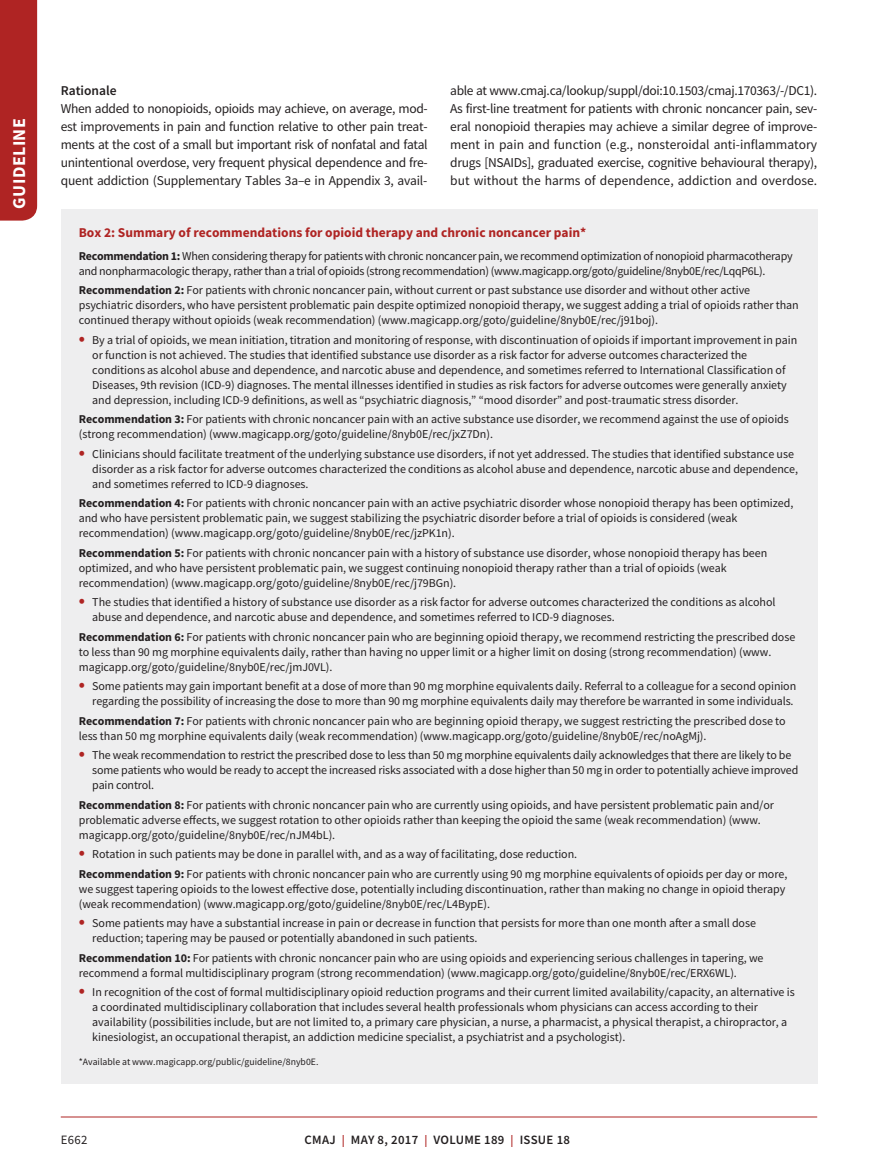
<style>
.page{position:relative;width:878px;height:1175px;background:#fff}
.page>*{position:absolute;margin:0;border:0;box-sizing:border-box;transform-origin:0 0}
.t1{font:700 18px "Source Sans Pro";letter-spacing:.025em;color:#fff}
.t2{font:13.5px/18px "Source Sans Pro";letter-spacing:-.01em;color:#231f20;text-align:justify}
.t3{font:700 13.5px "Source Sans Pro";color:#af2423}
.t4{font:600 13.5px "Source Sans Pro";color:#231f20}
.t5{font:600 12.75px "Source Sans Pro";letter-spacing:.025em;color:#231f20}
.t6{font:12.75px "Source Sans Pro";color:#231f20}
.t7{font:12px/15px "Source Sans Pro";letter-spacing:-.005em;color:#231f20}
.t8{font:12px/15px "Source Sans Pro";letter-spacing:-.025em;color:#231f20}
.t9{font:9.75px "Source Sans Pro";color:#231f20}
.s1{font-weight:700}
.s2{font-weight:700;font-size:18px;color:#af2423}
.s3{font-size:12px;color:#af2423}
</style>
<div class="page">
<div style="left:0;top:0;width:37px;height:220px;background:#af2423"></div>
<hr style="left:61px;top:1116px;width:756px;height:1px;background:#af2423">
<div style="left:61px;top:209px;width:756px;height:874px;background:#eeeeef"></div>
<h1 class="t1" style="left:7px;top:208px;width:92px;rotate:-90deg">GUIDELINE</h1>
<p class="t4" style="left:61px;top:81px;width:57px">Rationale</p>
<p class="t2" style="left:61px;top:99px;width:368px">When added to nonopioids, opioids may achieve, on average, mod&shy;est improvements in pain and function relative to other pain treat&shy;ments at the cost of a small but important risk of nonfatal and fatal unintentional overdose, very frequent physical dependence and fre&shy;quent addiction (Supplementary Tables 3a–e in Appendix 3, avail-</p>
<p class="t2" style="left:450px;top:81px;width:368px">able at www.cmaj.ca/lookup/suppl/doi:10.1503/cmaj.170363/-/DC1).<br>As first-line treatment for patients with chronic noncancer pain, sev&shy;eral nonopioid therapies may achieve a similar degree of improve&shy;ment in pain and function (e.g., nonsteroidal anti-inflammatory drugs [NSAIDs], graduated exercise, cognitive behavioural therapy), but without the harms of dependence, addiction and overdose.</p>
<p class="t3" style="left:79px;top:223px;width:509px">Box 2: Summary of recommendations for opioid therapy and chronic noncancer pain*</p>
<p class="t8" style="left:79px;top:248px;width:715px"><span class="s1">Recommendation 1:</span> When considering therapy for patients with chronic noncancer pain, we recommend optimization of nonopioid pharmacotherapy and nonpharmacologic therapy, rather than a trial of opioids (strong recommendation) (www.magicapp.org/goto/guideline/8nyb0E/rec/LqqP6L).</p>
<p class="t7" style="left:79px;top:282px;width:721px"><span class="s1">Recommendation 2:</span> For patients with chronic noncancer pain, without current or past substance use disorder and without other active psychiatric disorders, who have persistent problematic pain despite optimized nonopioid therapy, we suggest adding a trial of opioids rather than continued therapy without opioids (weak recommendation) (www.magicapp.org/goto/guideline/8nyb0E/rec/j91boj).</p>
<p class="t7" style="left:92px;top:332px;width:706px;text-indent:-14px"><span class="s2">•</span> By a trial of opioids, we mean initiation, titration and monitoring of response, with discontinuation of opioids if important improvement in pain or function is not achieved. The studies that identified substance use disorder as a risk factor for adverse outcomes characterized the conditions as alcohol abuse and dependence, and narcotic abuse and dependence, and sometimes referred to International Classification of Diseases, 9th revision (ICD-9) diagnoses. The mental illnesses identified in studies as risk factors for adverse outcomes were generally anxiety and depression, including ICD-9 definitions, as well as “psychiatric diagnosis,” “mood disorder” and post-traumatic stress disorder.</p>
<p class="t7" style="left:79px;top:411px;width:711px"><span class="s1">Recommendation 3:</span> For patients with chronic noncancer pain with an active substance use disorder, we recommend against the use of opioids (strong recommendation) (www.magicapp.org/goto/guideline/8nyb0E/rec/jxZ7Dn).</p>
<p class="t7" style="left:92px;top:446px;width:707px;text-indent:-14px"><span class="s2">•</span> Clinicians should facilitate treatment of the underlying substance use disorders, if not yet addressed. The studies that identified substance use disorder as a risk factor for adverse outcomes characterized the conditions as alcohol abuse and dependence, narcotic abuse and dependence, and sometimes referred to ICD-9 diagnoses.</p>
<p class="t7" style="left:79px;top:495px;width:716px"><span class="s1">Recommendation 4:</span> For patients with chronic noncancer pain with an active psychiatric disorder whose nonopioid therapy has been optimized, and who have persistent problematic pain, we suggest stabilizing the psychiatric disorder before a trial of opioids is considered (weak recommendation) (www.magicapp.org/goto/guideline/8nyb0E/rec/jzPK1n).</p>
<p class="t7" style="left:79px;top:545px;width:690px"><span class="s1">Recommendation 5:</span> For patients with chronic noncancer pain with a history of substance use disorder, whose nonopioid therapy has been optimized, and who have persistent problematic pain, we suggest continuing nonopioid therapy rather than a trial of opioids (weak recommendation) (www.magicapp.org/goto/guideline/8nyb0E/rec/j79BGn).</p>
<p class="t7" style="left:92px;top:594px;width:684px;text-indent:-14px"><span class="s2">•</span> The studies that identified a history of substance use disorder as a risk factor for adverse outcomes characterized the conditions as alcohol abuse and dependence, and narcotic abuse and dependence, and sometimes referred to ICD-9 diagnoses.</p>
<p class="t7" style="left:79px;top:629px;width:718px"><span class="s1">Recommendation 6:</span> For patients with chronic noncancer pain who are beginning opioid therapy, we recommend restricting the prescribed dose to less than 90 mg morphine equivalents daily, rather than having no upper limit or a higher limit on dosing (strong recommendation) (www. magicapp.org/goto/guideline/8nyb0E/rec/jmJ0VL).</p>
<p class="t7" style="left:79px;top:678px;width:719px;text-align:right"><span class="s2">•</span> Some patients may gain important benefit at a dose of more than 90 mg morphine equivalents daily. Referral to a colleague for a second opinion regarding the possibility of increasing the dose to more than 90 mg morphine equivalents daily may therefore be warranted in some individuals.</p>
<p class="t7" style="left:79px;top:713px;width:708px"><span class="s1">Recommendation 7:</span> For patients with chronic noncancer pain who are beginning opioid therapy, we suggest restricting the prescribed dose to less than 50 mg morphine equivalents daily (weak recommendation) (www.magicapp.org/goto/guideline/8nyb0E/rec/noAgMj).</p>
<p class="t7" style="left:92px;top:747px;width:707px;text-indent:-14px"><span class="s2">•</span> The weak recommendation to restrict the prescribed dose to less than 50 mg morphine equivalents daily acknowledges that there are likely to be some patients who would be ready to accept the increased risks associated with a dose higher than 50 mg in order to potentially achieve improved pain control.</p>
<p class="t7" style="left:79px;top:797px;width:696px"><span class="s1">Recommendation 8:</span> For patients with chronic noncancer pain who are currently using opioids, and have persistent problematic pain and/or problematic adverse effects, we suggest rotation to other opioids rather than keeping the opioid the same (weak recommendation) (www. magicapp.org/goto/guideline/8nyb0E/rec/nJM4bL).</p>
<p class="t7" style="left:79px;top:844px;width:710px;line-height:19.5px"><span class="s2">•</span> Rotation in such patients may be done in parallel with, and as a way of facilitating, dose reduction.<br><span class="s1">Recommendation 9:</span> For patients with chronic noncancer pain who are currently using 90 mg morphine equivalents of opioids per day or more,</p>
<p class="t7" style="left:79px;top:881px;width:708px">we suggest tapering opioids to the lowest effective dose, potentially including discontinuation, rather than making no change in opioid therapy (weak recommendation) (www.magicapp.org/goto/guideline/8nyb0E/rec/L4BypE).</p>
<p class="t7" style="left:92px;top:915px;width:665px;text-indent:-14px"><span class="s2">•</span> Some patients may have a substantial increase in pain or decrease in function that persists for more than one month after a small dose reduction; tapering may be paused or potentially abandoned in such patients.</p>
<p class="t7" style="left:79px;top:950px;width:686px"><span class="s1">Recommendation 10:</span> For patients with chronic noncancer pain who are using opioids and experiencing serious challenges in tapering, we recommend a formal multidisciplinary program (strong recommendation) (www.magicapp.org/goto/guideline/8nyb0E/rec/ERX6WL).</p>
<p class="t7" style="left:92px;top:984px;width:704px;text-indent:-14px"><span class="s2">•</span> In recognition of the cost of formal multidisciplinary opioid reduction programs and their current limited availability/capacity, an alternative is a coordinated multidisciplinary collaboration that includes several health professionals whom physicians can access according to their availability (possibilities include, but are not limited to, a primary care physician, a nurse, a pharmacist, a physical therapist, a chiropractor, a kinesiologist, an occupational therapist, an addiction medicine specialist, a psychiatrist and a psychologist).</p>
<p class="t9" style="left:79px;top:1056px;width:241px">*Available at www.magicapp.org/public/guideline/8nyb0E.</p>
<p class="t6" style="left:61px;top:1132px;width:28px">E662</p>
<p class="t5" style="left:304px;top:1131px;width:267px">CMAJ <span class="s3">|</span> MAY 8, 2017 <span class="s3">|</span> VOLUME 189 <span class="s3">|</span> ISSUE 18</p>
</div>
